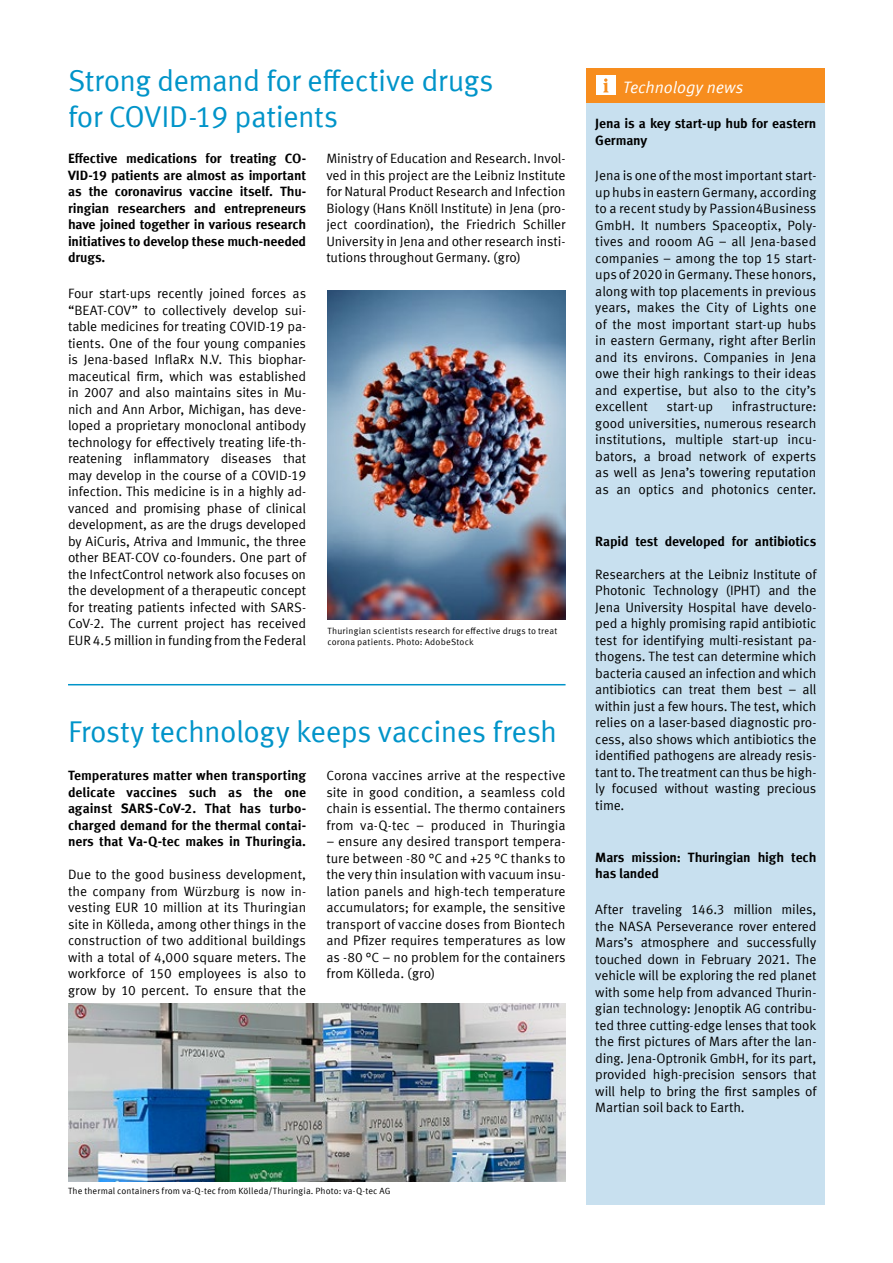
<style>
.page{position:relative;width:893px;height:1263px;background:#fff}
.page>*{position:absolute;margin:0;border:0;box-sizing:border-box;transform-origin:0 0}
.t1{font:30px/36px "Meta Offc Pro Norm";letter-spacing:-.02em;color:#0094c9}
.t2{font:16.5px "Meta Offc Pro Norm Ita";letter-spacing:-.005em;color:#fff}
.t3{font:13.5px/16.5px "Meta Offc Pro Norm";letter-spacing:-.005em;color:#000;text-align:justify}
.t4{font:700 13.5px/16.5px "Meta Offc Pro";letter-spacing:-.01em;color:#000}
.t5{font:9px/10.8px "Meta Offc Pro Norm";letter-spacing:.02em;color:#000}
</style>
<div class="page">
<div style="left:587px;top:68px;width:238px;height:1136px;background:#c8e0ef"></div>
<div style="left:587px;top:68px;width:238px;height:34px;background:#f78d1e"></div>
<div style="left:596px;top:76px;width:20px;height:19px;background:#fff"></div>
<svg style="left:603px;top:78px;width:5px;height:14px"></svg>
<img style="left:68px;top:1003px;width:498px;height:178px">
<hr style="left:68px;top:684px;width:498px;height:1px;background:#0094c9">
<img style="left:327px;top:291px;width:239px;height:328px">
<h1 class="t1" style="left:68px;top:61px;width:427px">Strong demand for effective drugs for COVID-19 patients</h1>
<p class="t3" style="left:326px;top:150px;width:241px">Ministry of Education and Research. Invol&shy;ved in this project are the Leibniz Institute for Natural Product Research and Infection Biology (Hans Knöll Institute) in Jena (pro&shy;ject coordination), the Friedrich Schiller University in Jena and other research insti&shy;tutions throughout Germany. (gro)</p>
<p class="t4" style="left:68px;top:150px;width:240px;text-align:justify">Effective medications for treating CO-VID-19 patients are almost as important as the coronavirus vaccine itself. Thu&shy;ringian researchers and entrepreneurs have joined together in various research initiatives to develop these much-needed drugs.</p>
<p class="t3" style="left:68px;top:284px;width:240px">Four start-ups recently joined forces as “BEAT-COV” to collectively develop sui&shy;table medicines for treating COVID-19 pa&shy;tients. One of the four young companies is Jena-based InflaRx N.V. This biophar&shy;maceutical firm, which was established in 2007 and also maintains sites in Mu&shy;nich and Ann Arbor, Michigan, has deve&shy;loped a proprietary monoclonal antibody technology for effectively treating life-th&shy;reatening inflammatory diseases that may develop in the course of a COVID-19 infection. This medicine is in a highly ad&shy;vanced and promising phase of clinical development, as are the drugs developed by AiCuris, Atriva and Immunic, the three other BEAT-COV co-founders. One part of the InfectControl network also focuses on the development of a therapeutic concept for treating patients infected with SARS-CoV-2. The current project has received EUR 4.5 million in funding from the Federal</p>
<p class="t5" style="left:327px;top:625px;width:231px">Thuringian scientists research for effective drugs to treat corona patients. Photo: AdobeStock</p>
<h1 class="t1" style="left:68px;top:712px;width:491px">Frosty technology keeps vaccines fresh</h1>
<p class="t3" style="left:326px;top:766px;width:241px">Corona vaccines arrive at the respective site in good condition, a seamless cold chain is essential. The thermo containers from va-Q-tec – produced in Thuringia</p>
<p class="t3" style="left:326px;top:832px;width:241px">– ensure any desired transport tempera&shy;ture between -80 °C and +25 °C thanks to the very thin insulation with vacuum insu&shy;lation panels and high-tech temperature accumulators; for example, the sensitive transport of vaccine doses from Biontech and Pfizer requires temperatures as low as -80 °C – no problem for the containers from Kölleda. (gro)</p>
<p class="t4" style="left:68px;top:766px;width:240px;text-align:justify">Temperatures matter when transporting delicate vaccines such as the one against SARS-CoV-2. That has turbo&shy;charged demand for the thermal contai&shy;ners that Va-Q-tec makes in Thuringia.</p>
<p class="t3" style="left:68px;top:865px;width:240px">Due to the good business development, the company from Würzburg is now in&shy;vesting EUR 10 million at its Thuringian site in Kölleda, among other things in the construction of two additional buildings with a total of 4,000 square meters. The workforce of 150 employees is also to grow by 10 percent. To ensure that the</p>
<p class="t2" style="left:623px;top:74px;width:122px">Technology news</p>
<p class="t4" style="left:595px;top:114px;width:223px">Jena is a key start-up hub for eastern<br>Germany</p>
<p class="t3" style="left:595px;top:166px;width:223px">Jena is one of the most important start&shy;up hubs in eastern Germany, according to a recent study by Passion4Business GmbH. It numbers Spaceoptix, Poly&shy;tives and rooom AG – all Jena-based companies – among the top 15 start&shy;ups of 2020 in Germany. These honors, along with top placements in previous years, makes the City of Lights one of the most important start-up hubs in eastern Germany, right after Berlin and its environs. Companies in Jena owe their high rankings to their ideas and expertise, but also to the city’s excellent</p>
<p class="t3" style="left:595px;top:397px;width:223px;text-indent:136px">infrastructure: good universities, numerous research institutions, multiple start-up incu&shy;bators, a broad network of experts as well as Jena’s towering reputation as an optics and photonics center.</p>
<p class="t4" style="left:595px;top:532px;width:223px">Rapid test developed for antibiotics</p>
<p class="t3" style="left:595px;top:565px;width:223px">Researchers at the Leibniz Institute of Photonic Technology (IPHT) and the Jena University Hospital have develo&shy;ped a highly promising rapid antibiotic test for identifying multi-resistant pa&shy;thogens. The test can determine which bacteria caused an infection and which antibiotics can treat them best – all within just a few hours. The test, which relies on a laser-based diagnostic pro&shy;cess, also shows which antibiotics the identified pathogens are already resis&shy;tant to. The treatment can thus be high&shy;ly focused without wasting precious time.</p>
<p class="t3" style="left:666px;top:397px;width:48px">start-up</p>
<p class="t4" style="left:595px;top:848px;width:223px">Mars mission: Thuringian high tech has landed</p>
<p class="t3" style="left:595px;top:900px;width:223px">After traveling 146.3 million miles, the NASA Perseverance rover entered Mars’s atmosphere and successfully touched down in February 2021. The vehicle will be exploring the red planet with some help from advanced Thurin&shy;gian technology: Jenoptik AG contribu&shy;ted three cutting-edge lenses that took the first pictures of Mars after the lan&shy;ding. Jena-Optronik GmbH, for its part, provided high-precision sensors that will help to bring the first samples of Martian soil back to Earth.</p>
<p class="t5" style="left:68px;top:1185px;width:324px">The thermal containers from va-Q-tec from Kölleda/Thuringia. Photo: va-Q-tec AG</p>
</div>
